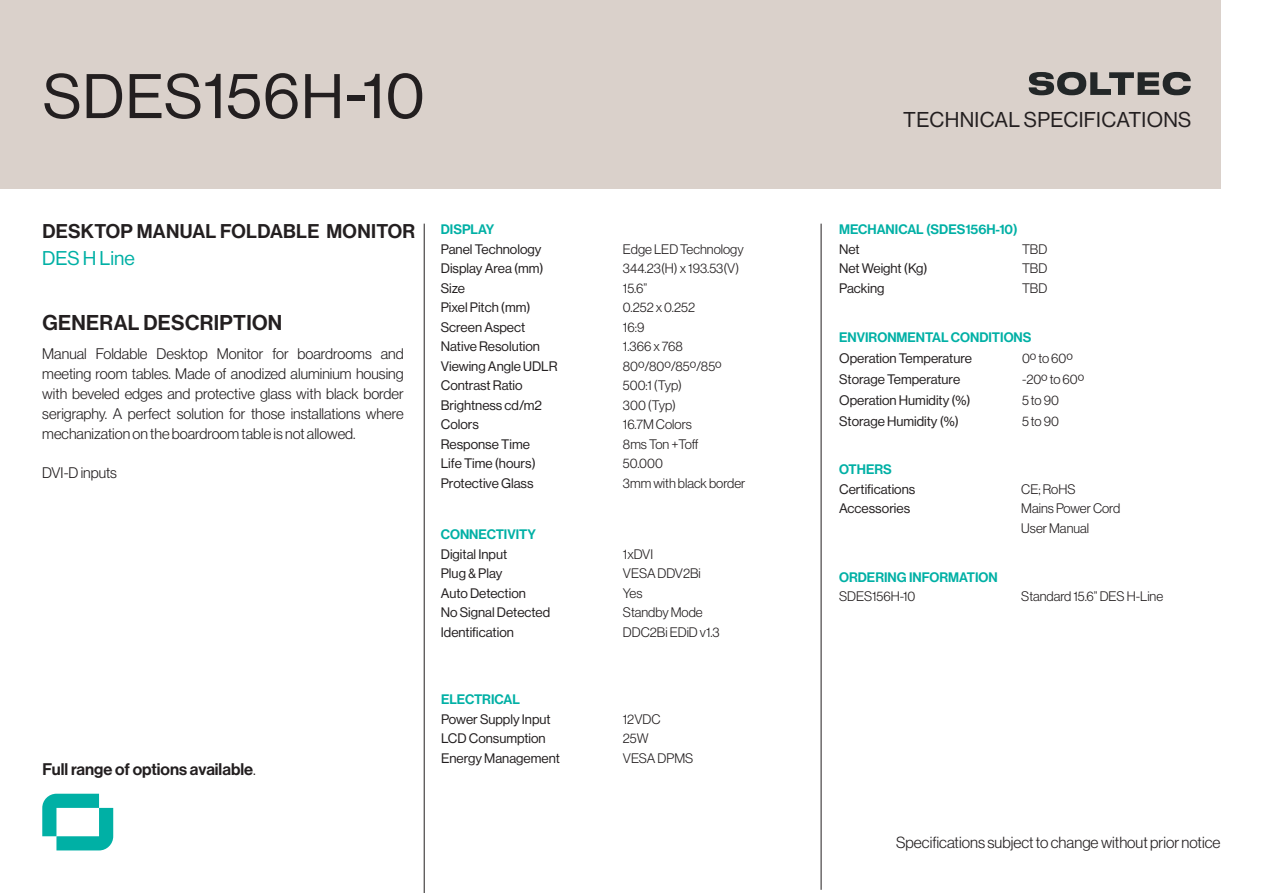
<style>
.page{position:relative;width:1263px;height:893px;background:#fff}
.page>*{position:absolute;margin:0;border:0;box-sizing:border-box;transform-origin:0 0}
.t1{font:61.5px "N Haas Grotesk DS Std 55 Rg";letter-spacing:.015em;color:#231f20}
.t2{font:21px "N Haas Grotesk DS Std 55 Rg";letter-spacing:.015em;color:#231f20}
.t3{font:21px "N Haas Grotesk DS Std 65 Md";letter-spacing:.015em;color:#231f20}
.t4{font:19.5px "N Haas Grotesk DS Std 65 Md";letter-spacing:.015em;color:#231f20}
.t5{font:19.5px "N Haas Grotesk DS Std 55 Rg";color:#00b0a5}
.t6{font:16.5px "N Haas Grotesk DS Std 65 Md";color:#231f20}
.t7{font:15.75px "N Haas Grotesk DS Std 45 Lt";color:#231f20}
.t8{font:15px/19.8px "N Haas Grotesk DS Std 45 Lt";color:#231f20;text-align:justify}
.t9{font:13.5px "N Haas Grotesk DS Std 55 Rg";color:#231f20}
.t10{font:13.5px "N Haas Grotesk DS Std 45 Lt";color:#231f20}
.t11{font:13.5px "N Haas Grotesk DS Std 65 Md";color:#00b0a5}
.s1{font-family:"N Haas Grotesk DS Std 45 Lt"}
</style>
<div class="page">
<div style="left:0;top:0;width:1220px;height:188px;background:#dad1cb"></div>
<svg style="left:1029px;top:72px;width:162px;height:23px"></svg>
<hr style="left:424px;top:224px;width:1px;height:669px;background:#231f20">
<hr style="left:821px;top:224px;width:1px;height:666px;background:#231f20">
<svg style="left:42px;top:794px;width:71px;height:56px"></svg>
<p class="t1" style="left:43px;top:62px;width:383px">SDES156H-10</p>
<p class="t4" style="left:42px;top:219px;width:374px">DESKTOP MANUAL FOLDABLE MONITOR</p>
<p class="t5" style="left:42px;top:247px;width:94px">DES H Line</p>
<p class="t3" style="left:42px;top:310px;width:241px">GENERAL DESCRIPTION</p>
<p class="t8" style="left:42px;top:344px;width:363px">Manual Foldable Desktop Monitor for boardrooms and meeting room tables. Made of anodized aluminium housing with beveled edges and protective glass with black border serigraphy. A perfect solution for those installations where mechanization on the boardroom table is not allowed.</p>
<p class="t8" style="left:42px;top:463px;width:76px">DVI-D inputs</p>
<p class="t6" style="left:43px;top:759px;width:215px">Full range of options available<span class="s1">.</span></p>
<p class="t11" style="left:441px;top:221px;width:55px">DISPLAY</p>
<p class="t9" style="left:441px;top:241px;width:102px">Panel Technology</p>
<p class="t9" style="left:441px;top:261px;width:104px">Display Area (mm)</p>
<p class="t9" style="left:441px;top:280px;width:26px">Size</p>
<p class="t9" style="left:441px;top:300px;width:91px">Pixel Pitch (mm)</p>
<p class="t9" style="left:441px;top:319px;width:86px">Screen Aspect</p>
<p class="t9" style="left:441px;top:339px;width:101px">Native Resolution</p>
<p class="t9" style="left:441px;top:358px;width:118px">Viewing Angle UDLR</p>
<p class="t9" style="left:441px;top:378px;width:83px">Contrast Ratio</p>
<p class="t9" style="left:441px;top:397px;width:103px">Brightness cd/m2</p>
<p class="t9" style="left:441px;top:417px;width:40px">Colors</p>
<p class="t9" style="left:441px;top:436px;width:91px">Response Time</p>
<p class="t9" style="left:441px;top:456px;width:96px">Life Time (hours)</p>
<p class="t9" style="left:441px;top:475px;width:94px">Protective Glass</p>
<p class="t11" style="left:441px;top:527px;width:97px">CONNECTIVITY</p>
<p class="t9" style="left:441px;top:546px;width:68px">Digital Input</p>
<p class="t9" style="left:441px;top:566px;width:63px">Plug &amp; Play</p>
<p class="t9" style="left:441px;top:585px;width:87px">Auto Detection</p>
<p class="t9" style="left:441px;top:605px;width:111px">No Signal Detected</p>
<p class="t9" style="left:441px;top:624px;width:75px">Identification</p>
<p class="t11" style="left:441px;top:692px;width:80px">ELECTRICAL</p>
<p class="t9" style="left:441px;top:712px;width:111px">Power Supply Input</p>
<p class="t9" style="left:441px;top:731px;width:106px">LCD Consumption</p>
<p class="t9" style="left:441px;top:751px;width:120px">Energy Management</p>
<p class="t10" style="left:623px;top:241px;width:122px">Edge LED Technology</p>
<p class="t10" style="left:623px;top:261px;width:118px">344.23(H) x 193.53(V)</p>
<p class="t10" style="left:623px;top:280px;width:26px">15.6”</p>
<p class="t10" style="left:623px;top:300px;width:74px">0.252 x 0.252</p>
<p class="t10" style="left:623px;top:319px;width:23px">16:9</p>
<p class="t10" style="left:623px;top:339px;width:62px">1.366 x 768</p>
<p class="t10" style="left:623px;top:358px;width:100px">80º/80º/85º/85º</p>
<p class="t10" style="left:623px;top:378px;width:61px">500:1 (Typ)</p>
<p class="t10" style="left:623px;top:397px;width:55px">300 (Typ)</p>
<p class="t10" style="left:623px;top:417px;width:70px">16.7M Colors</p>
<p class="t10" style="left:623px;top:436px;width:77px">8ms Ton +Toff</p>
<p class="t10" style="left:623px;top:456px;width:41px">50.000</p>
<p class="t10" style="left:623px;top:475px;width:124px">3mm with black border</p>
<p class="t10" style="left:623px;top:546px;width:32px">1xDVI</p>
<p class="t10" style="left:623px;top:566px;width:79px">VESA DDV2Bi</p>
<p class="t10" style="left:623px;top:585px;width:21px">Yes</p>
<p class="t10" style="left:623px;top:605px;width:81px">Standby Mode</p>
<p class="t10" style="left:623px;top:624px;width:98px">DDC2Bi EDiD v1.3</p>
<p class="t10" style="left:623px;top:711px;width:39px">12VDC</p>
<p class="t10" style="left:623px;top:731px;width:27px">25W</p>
<p class="t10" style="left:623px;top:750px;width:72px">VESA DPMS</p>
<p class="t2" style="left:903px;top:108px;width:290px">TECHNICAL SPECIFICATIONS</p>
<p class="t11" style="left:839px;top:222px;width:180px">MECHANICAL (SDES156H-10)</p>
<p class="t9" style="left:839px;top:241px;width:22px">Net</p>
<p class="t9" style="left:839px;top:261px;width:90px">Net Weight (Kg)</p>
<p class="t9" style="left:839px;top:280px;width:47px">Packing</p>
<p class="t10" style="left:1022px;top:241px;width:27px">TBD</p>
<p class="t10" style="left:1022px;top:261px;width:27px">TBD</p>
<p class="t10" style="left:1022px;top:280px;width:27px">TBD</p>
<p class="t11" style="left:839px;top:329px;width:194px">ENVIRONMENTAL CONDITIONS</p>
<p class="t9" style="left:839px;top:350px;width:134px">Operation Temperature</p>
<p class="t9" style="left:839px;top:371px;width:123px">Storage Temperature</p>
<p class="t9" style="left:839px;top:392px;width:133px">Operation Humidity (%)</p>
<p class="t9" style="left:839px;top:413px;width:121px">Storage Humidity (%)</p>
<p class="t10" style="left:1022px;top:350px;width:52px">0º to 60º</p>
<p class="t10" style="left:1022px;top:371px;width:64px">-20º to 60º</p>
<p class="t10" style="left:1022px;top:392px;width:38px">5 to 90</p>
<p class="t10" style="left:1022px;top:413px;width:38px">5 to 90</p>
<p class="t11" style="left:839px;top:462px;width:54px">OTHERS</p>
<p class="t9" style="left:839px;top:481px;width:78px">Certifications</p>
<p class="t9" style="left:839px;top:501px;width:73px">Accessories</p>
<p class="t10" style="left:1021px;top:481px;width:56px">CE; RoHS</p>
<p class="t10" style="left:1021px;top:501px;width:100px">Mains Power Cord</p>
<p class="t10" style="left:1021px;top:520px;width:69px">User Manual</p>
<p class="t11" style="left:839px;top:569px;width:160px">ORDERING INFORMATION</p>
<p class="t10" style="left:839px;top:589px;width:78px">SDES156H-10</p>
<p class="t10" style="left:1021px;top:589px;width:143px">Standard 15.6” DES H-Line</p>
<p class="t7" style="left:896px;top:834px;width:326px">Specifications subject to change without prior notice</p>
</div>
